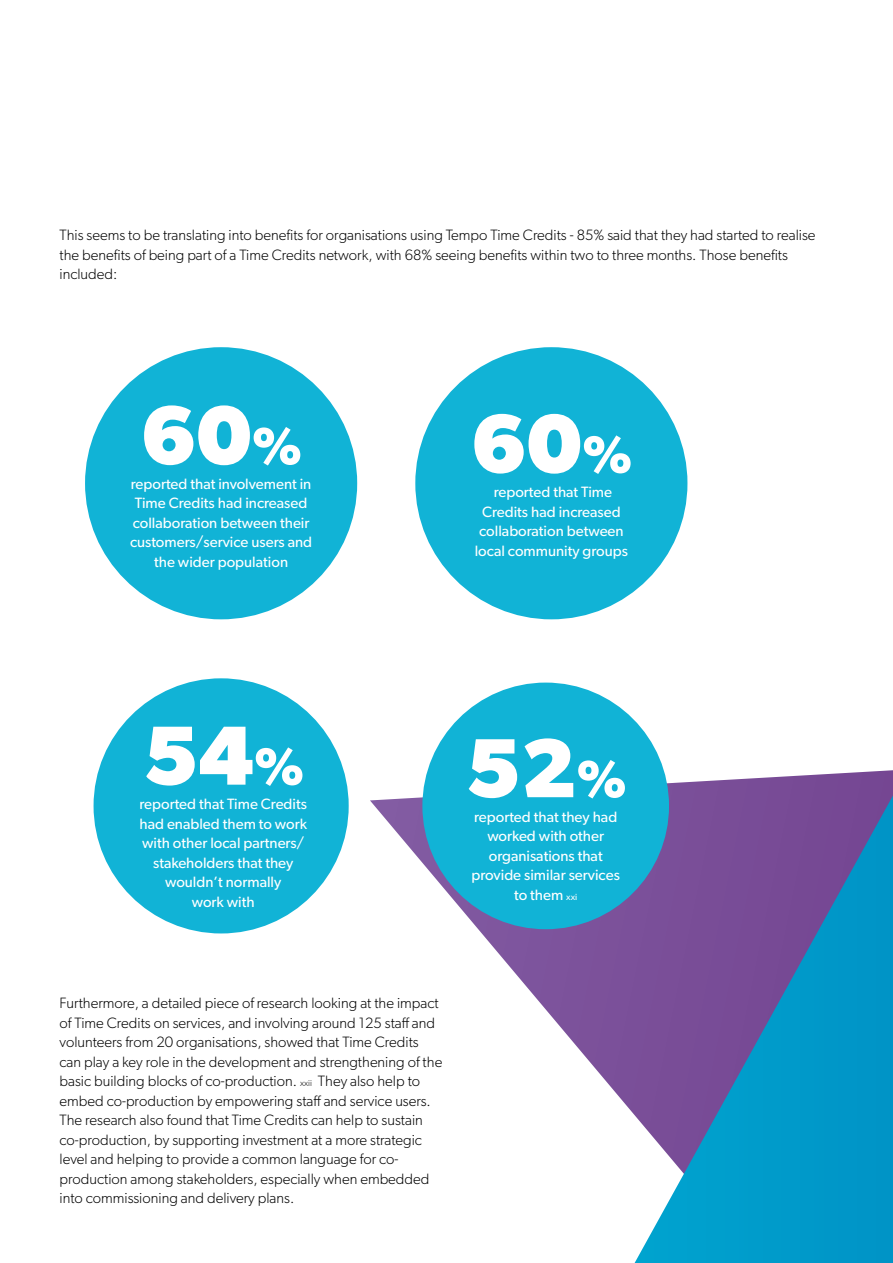
<style>
.page{position:relative;width:893px;height:1263px;background:#fff}
.page>*{position:absolute;margin:0;border:0;box-sizing:border-box;transform-origin:0 0}
.t1{font:700 84px "Gibson";color:#fff}
.t2{font:300 15px/19.5px "Gibson";color:#000}
.t3{font:15px/19.5px "Gibson";color:#fff;text-align:center}
.s1{font-size:52.5px}
.s2{font-size:9px}
</style>
<div class="page">
<svg style="left:370px;top:770px;width:523px;height:493px"></svg>
<svg style="left:635px;top:795px;width:258px;height:468px;background:#3e78b3"></svg>
<div style="left:85px;top:347px;width:272px;height:272px;background:#11b3d6;border-radius:50%"></div>
<div style="left:415px;top:347px;width:272px;height:272px;background:#11b3d6;border-radius:50%"></div>
<div style="left:94px;top:678px;width:255px;height:255px;background:#11b3d6;border-radius:50%"></div>
<div style="left:422px;top:682px;width:247px;height:247px;background:#11b3d6;border-radius:50%"></div>
<p class="t2" style="left:60px;top:225px;width:757px">This seems to be translating into benefits for organisations using Tempo Time Credits - 85% said that they had started to realise the benefits of being part of a Time Credits network, with 68% seeing benefits within two to three months. Those benefits included:</p>
<h1 class="t1" style="left:140px;top:385px;width:163px">60<span class="s1">%</span></h1>
<h1 class="t1" style="left:471px;top:394px;width:163px">60<span class="s1">%</span></h1>
<p class="t3" style="left:130px;top:474px;width:184px">reported that involvement in<br>Time Credits had increased collaboration between their customers/service users and the wider population</p>
<p class="t3" style="left:475px;top:482px;width:155px">reported that Time<br>Credits had increased collaboration between local community groups</p>
<h1 class="t1" style="left:142px;top:706px;width:163px">54<span class="s1">%</span></h1>
<h1 class="t1" style="left:465px;top:718px;width:163px">52<span class="s1">%</span></h1>
<p class="t3" style="left:139px;top:794px;width:169px">reported that Time Credits had enabled them to work with other local partners/ stakeholders that they wouldn’t normally<br>work with</p>
<p class="t3" style="left:472px;top:807px;width:150px">reported that they had worked with other organisations that provide similar services to them <span class="s2">xxi</span></p>
<p class="t2" style="left:60px;top:993px;width:384px">Furthermore, a detailed piece of research looking at the impact of Time Credits on services, and involving around 125 staff and volunteers from 20 organisations, showed that Time Credits can play a key role in the development and strengthening of the basic building blocks of co-production. <span class="s2">xxii</span> They also help to embed co-production by empowering staff and service users.<br>The research also found that Time Credits can help to sustain co-production, by supporting investment at a more strategic level and helping to provide a common language for co&shy;production among stakeholders, especially when embedded into commissioning and delivery plans.</p>
</div>
